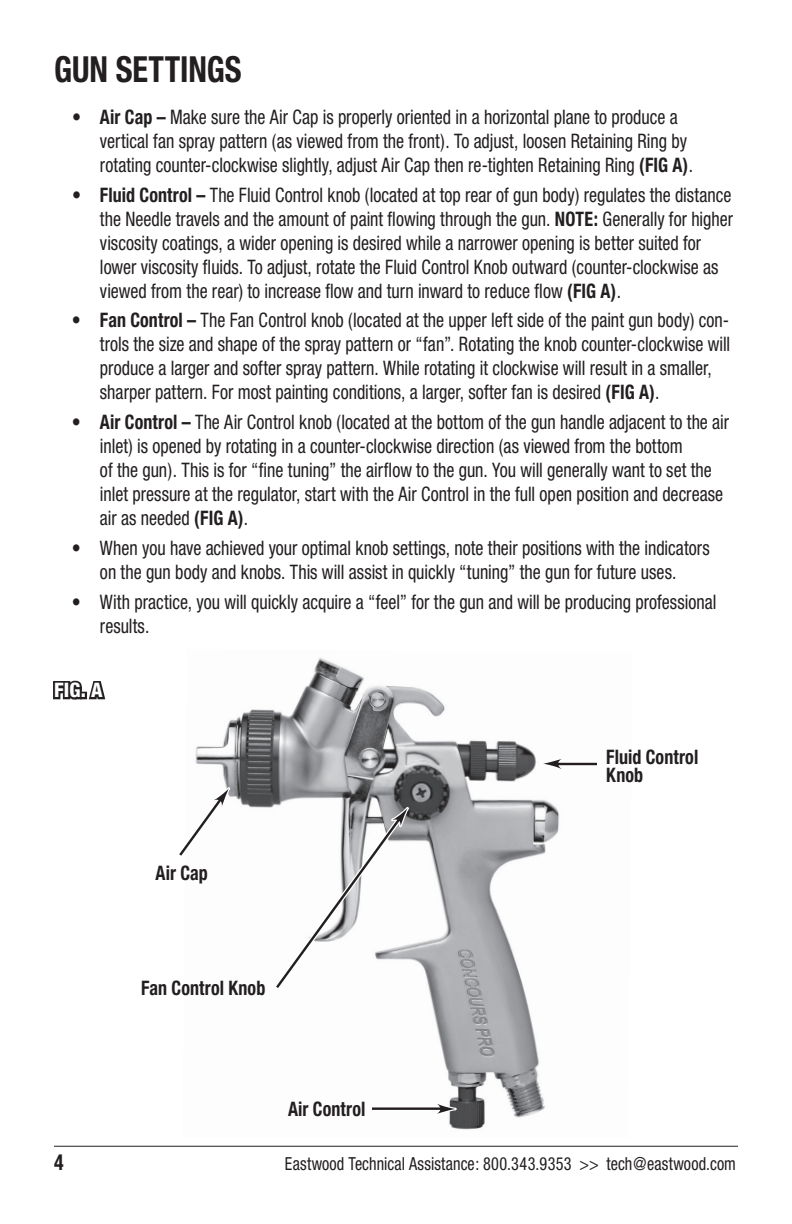
<style>
.page{position:relative;width:792px;height:1224px;background:#fff}
.page>*{position:absolute;margin:0;border:0;box-sizing:border-box;transform-origin:0 0}
.t1{font:700 condensed 36px "Helvetica Neue";color:#231f20;scale:.9 1}
.t2{font:700 condensed 22px "Helvetica Neue";color:#231f20;scale:.9 1}
.t3{font:condensed 20px/24px "Helvetica Neue";color:#231f20;scale:.9 1}
.t4{font:700 condensed 20px/18px "Helvetica Neue";letter-spacing:.005em;color:#231f20;scale:.9 1}
.t5{font:800 condensed 20px "Helvetica Neue";color:#fff}
.t6{font:condensed 18px "Helvetica Neue";letter-spacing:.01em;color:#231f20;scale:.9 1}
.s1{font-weight:700}
</style>
<div class="page">
<img style="left:195px;top:657px;width:402px;height:473px">
<hr style="left:54px;top:1146px;width:684px;height:1px;background:#231f20">
<svg style="left:53px;top:680px;width:53px;height:20px"></svg>
<hr style="left:551px;top:762px;width:45px;height:4px;background:#cfcecf">
<hr style="left:551px;top:763px;width:45px;height:2px;background:#231f20">
<svg style="left:542px;top:759px;width:22px;height:14px"></svg>
<svg style="left:179px;top:785px;width:53px;height:74px"></svg>
<svg style="left:267px;top:805px;width:144px;height:186px"></svg>
<div style="left:373px;top:1106px;width:74px;height:5px;background:#fff"></div>
<hr style="left:373px;top:1107px;width:74px;height:3px;background:#231f20">
<svg style="left:434px;top:1104px;width:23px;height:11px"></svg>
<svg style="left:195px;top:931px;width:20px;height:71px"></svg>
<h1 class="t1" style="left:54px;top:47px;width:210px">GUN SETTINGS</h1>
<p class="t3" style="left:100px;top:105px;width:660px;text-indent:-28px">• <span class="s1">Air Cap –</span> Make sure the Air Cap is properly oriented in a horizontal plane to produce a vertical fan spray pattern (as viewed from the front). To adjust, loosen Retaining Ring by rotating counter-clockwise slightly, adjust Air Cap then re-tighten Retaining Ring <span class="s1">(FIG A)</span>.</p>
<p class="t3" style="left:100px;top:182px;width:705px;text-indent:-28px">• <span class="s1">Fluid Control –</span> The Fluid Control knob (located at top rear of gun body) regulates the distance the Needle travels and the amount of paint flowing through the gun. <span class="s1">NOTE:</span> Generally for higher viscosity coatings, a wider opening is desired while a narrower opening is better suited for lower viscosity fluids. To adjust, rotate the Fluid Control Knob outward (counter-clockwise as viewed from the rear) to increase flow and turn inward to reduce flow <span class="s1">(FIG A)</span>.</p>
<p class="t3" style="left:100px;top:308px;width:702px;text-indent:-28px">• <span class="s1">Fan Control –</span> The Fan Control knob (located at the upper left side of the paint gun body) con&shy;trols the size and shape of the spray pattern or “fan”. Rotating the knob counter-clockwise will produce a larger and softer spray pattern. While rotating it clockwise will result in a smaller, sharper pattern. For most painting conditions, a larger, softer fan is desired <span class="s1">(FIG A)</span>.</p>
<p class="t3" style="left:100px;top:410px;width:701px;text-indent:-28px">• <span class="s1">Air Control –</span> The Air Control knob (located at the bottom of the gun handle adjacent to the air inlet) is opened by rotating in a counter-clockwise direction (as viewed from the bottom<br>of the gun). This is for “fine tuning” the airflow to the gun. You will generally want to set the inlet pressure at the regulator, start with the Air Control in the full open position and decrease air as needed <span class="s1">(FIG A)</span>.</p>
<p class="t3" style="left:72px;top:536px;width:710px;text-align:center">• When you have achieved your optimal knob settings, note their positions with the indicators on the gun body and knobs. This will assist in quickly “tuning” the gun for future uses.</p>
<p class="t3" style="left:100px;top:590px;width:687px;text-indent:-28px">• With practice, you will quickly acquire a “feel” for the gun and will be producing professional results.</p>
<p class="t5" style="left:54px;top:678px;width:50px">FIG. A</p>
<p class="t4" style="left:156px;top:863px;width:60px">Air Cap</p>
<p class="t4" style="left:141px;top:978px;width:140px">Fan Control Knob</p>
<p class="t4" style="left:288px;top:1099px;width:88px">Air Control</p>
<p class="t4" style="left:606px;top:748px;width:104px">Fluid Control<br>Knob</p>
<p class="t2" style="left:54px;top:1149px;width:12px">4</p>
<p class="t6" style="left:285px;top:1153px;width:503px">Eastwood Technical Assistance: 800.343.9353 &gt;&gt; tech@eastwood.com</p>
</div>
